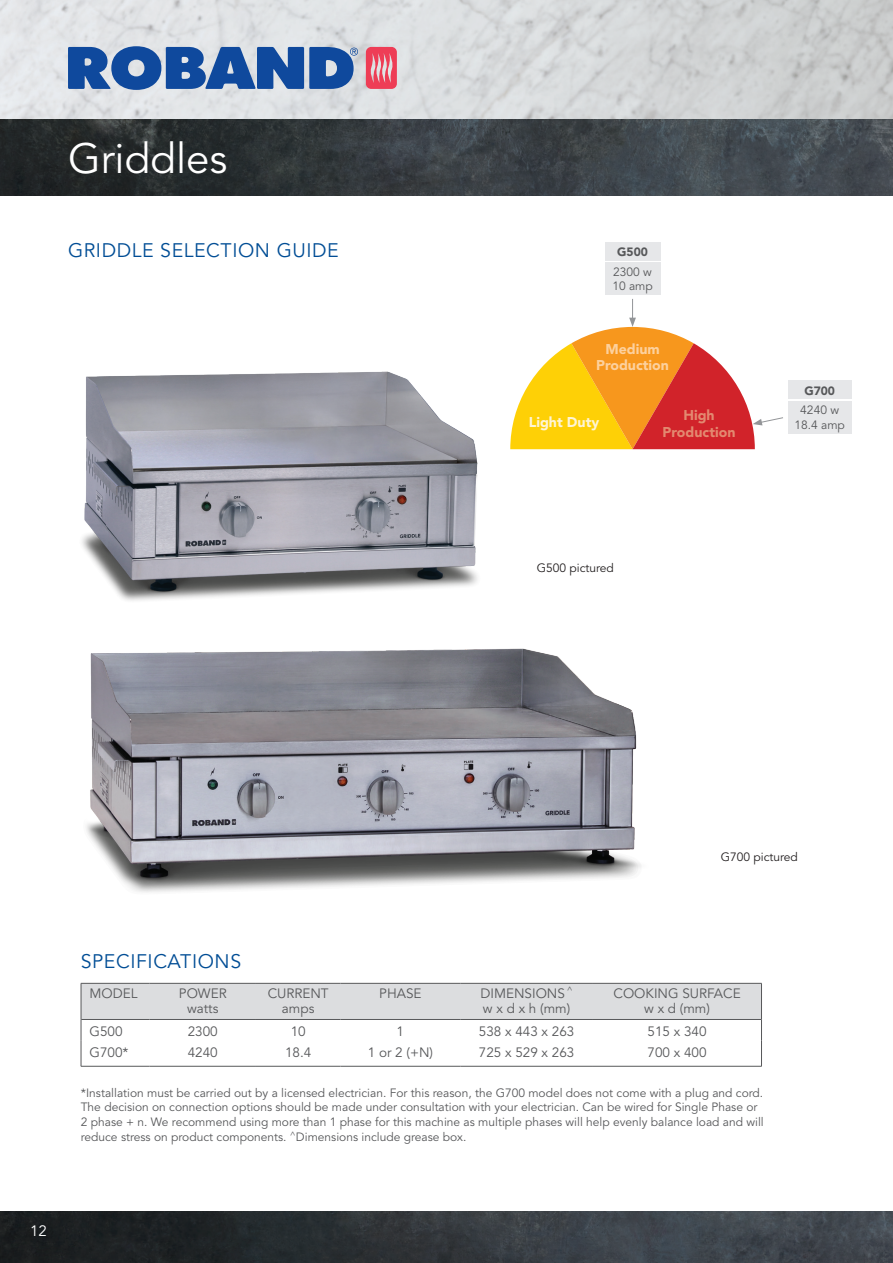
<style>
.page{position:relative;width:893px;height:1263px;background:#fff}
.page>*{position:absolute;margin:0;border:0;box-sizing:border-box;transform-origin:0 0}
.Equip_head{font:42px "Avenir";color:#fff}
.FEATURES___SPECS{font:19.5px "Avenir";letter-spacing:.03em;color:#014d95}
.t1{font:15px "Avenir";color:#fff}
.t2{font:900 14.1px/17px "Avenir";color:#fdd19e;text-align:center}
.t3{font:900 14.1px/17px "Avenir";color:#e38970;text-align:center}
.t4{font:900 14.1px "Avenir";color:#fef5d5}
.table_headings{font:13.5px "Avenir";color:#57585a}
.table_data{font:13.5px "Avenir";color:#57585a}
.Notes{font:12px/14.5px "Avenir";color:#57585a}
.Image_captions{font:12px "Avenir";color:#231f20}
.Image_captions-2{font:12px "Avenir";color:#57585a}
.Image_captions-3{font:900 12px "Avenir";color:#57585a}
</style>
<div class="page">
<svg style="left:0;top:0;width:893px;height:119px;background:#d7d9db"></svg>
<img style="left:0;top:1212px;width:893px;height:51px">
<img style="left:0;top:119px;width:893px;height:77px">
<svg style="left:68px;top:46px;width:290px;height:44px;background:#4c76b2"></svg>
<svg style="left:366px;top:47px;width:31px;height:42px"></svg>
<img style="left:86px;top:648px;width:555px;height:245px">
<div style="left:605px;top:262px;width:55px;height:33px;background:#e6e7e9"></div>
<div style="left:788px;top:401px;width:63px;height:32px;background:#e6e7e9"></div>
<div style="left:605px;top:242px;width:55px;height:18px;background:#e6e7e9"></div>
<div style="left:788px;top:381px;width:63px;height:18px;background:#e6e7e9"></div>
<svg style="left:518px;top:299px;width:265px;height:150px"></svg>
<img style="left:82px;top:371px;width:436px;height:230px">
<hr style="left:81px;top:1066px;width:69px;height:1px;background:#57585a">
<hr style="left:150px;top:1066px;width:106px;height:1px;background:#57585a">
<hr style="left:256px;top:1066px;width:84px;height:1px;background:#57585a">
<hr style="left:340px;top:1066px;width:120px;height:1px;background:#57585a">
<hr style="left:460px;top:1066px;width:133px;height:1px;background:#57585a">
<svg style="left:81px;top:983px;width:681px;height:83px"></svg>
<hr style="left:593px;top:1066px;width:169px;height:1px;background:#57585a">
<hr style="left:593px;top:1019px;width:168px;height:1px;background:#57585a">
<p class="Equip_head" style="left:68px;top:135px;width:161px">Griddles</p>
<p class="FEATURES___SPECS" style="left:68px;top:239px;width:272px">GRIDDLE SELECTION GUIDE</p>
<p class="Image_captions-3" style="left:617px;top:245px;width:32px">G500</p>
<p class="Image_captions-2" style="left:613px;top:265px;width:40px">2300 w</p>
<p class="Image_captions-2" style="left:612px;top:279px;width:42px">10 amp</p>
<p class="t2" style="left:596px;top:340px;width:74px">Medium<br>Production</p>
<p class="t3" style="left:663px;top:406px;width:74px">High<br>Production</p>
<p class="t4" style="left:529px;top:413px;width:72px">Light Duty</p>
<p class="Image_captions" style="left:537px;top:561px;width:79px">G500 pictured</p>
<p class="Image_captions-3" style="left:804px;top:383px;width:32px">G700</p>
<p class="Image_captions-2" style="left:800px;top:403px;width:40px">4240 w</p>
<p class="Image_captions-2" style="left:794px;top:418px;width:52px">18.4 amp</p>
<p class="Image_captions" style="left:721px;top:850px;width:79px">G700 pictured</p>
<p class="t1" style="left:30px;top:1222px;width:18px">12</p>
<p class="FEATURES___SPECS" style="left:81px;top:950px;width:162px">SPECIFICATIONS</p>
<p class="table_headings" style="left:90px;top:985px;width:50px">MODEL</p>
<p class="table_headings" style="left:179px;top:985px;width:49px">POWER</p>
<p class="table_headings" style="left:187px;top:1000px;width:33px">watts</p>
<p class="table_headings" style="left:268px;top:985px;width:63px">CURRENT</p>
<p class="table_headings" style="left:282px;top:1000px;width:34px">amps</p>
<p class="table_headings" style="left:379px;top:985px;width:44px">PHASE</p>
<p class="table_headings" style="left:481px;top:985px;width:94px">DIMENSIONS <sup>^</sup></p>
<p class="table_headings" style="left:483px;top:1000px;width:89px">w x d x h (mm)</p>
<p class="table_headings" style="left:613px;top:985px;width:129px">COOKING SURFACE</p>
<p class="table_headings" style="left:644px;top:1000px;width:67px">w x d (mm)</p>
<p class="table_data" style="left:90px;top:1023px;width:35px">G500</p>
<p class="table_headings" style="left:188px;top:1023px;width:32px">2300</p>
<p class="table_headings" style="left:291px;top:1023px;width:17px">10</p>
<p class="table_headings" style="left:397px;top:1023px;width:9px">1</p>
<p class="table_headings" style="left:479px;top:1023px;width:97px">538 x 443 x 263</p>
<p class="table_headings" style="left:648px;top:1023px;width:61px">515 x 340</p>
<p class="table_data" style="left:90px;top:1044px;width:41px">G700*</p>
<p class="table_headings" style="left:188px;top:1044px;width:32px">4240</p>
<p class="table_headings" style="left:285px;top:1044px;width:28px">18.4</p>
<p class="table_data" style="left:368px;top:1044px;width:67px">1 or 2 (+N)</p>
<p class="table_headings" style="left:479px;top:1044px;width:97px">725 x 529 x 263</p>
<p class="table_headings" style="left:648px;top:1044px;width:61px">700 x 400</p>
<p class="Notes" style="left:81px;top:1086px;width:684px">*Installation must be carried out by a licensed electrician. For this reason, the G700 model does not come with a plug and cord.<br>The decision on connection options should be made under consultation with your electrician. Can be wired for Single Phase or 2 phase + n. We recommend using more than 1 phase for this machine as multiple phases will help evenly balance load and will reduce stress on product components. <sup>^</sup>Dimensions include grease box.</p>
</div>
